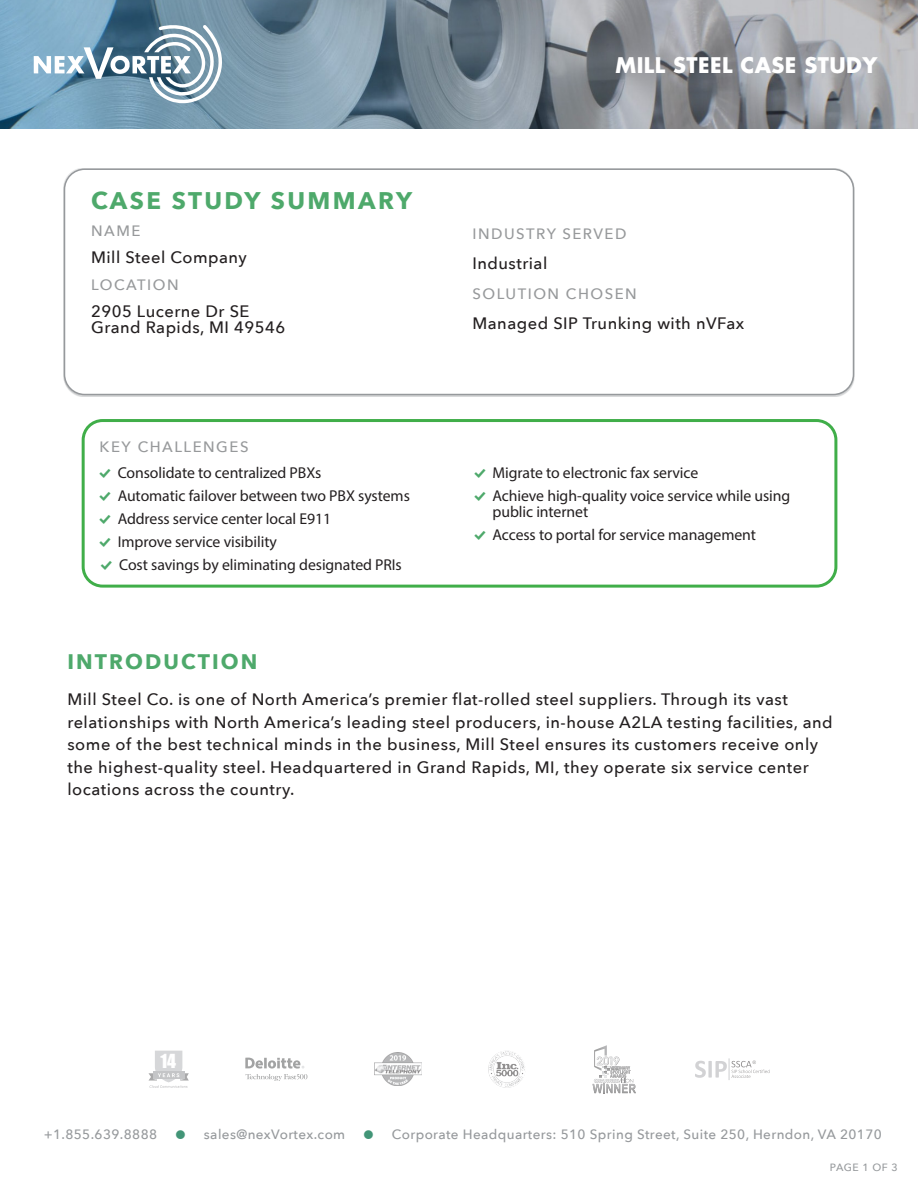
<style>
.page{position:relative;width:918px;height:1188px;background:#fff}
.page>*{position:absolute;margin:0;border:0;box-sizing:border-box;transform-origin:0 0}
.Subhead{font:700 24px "Avenir Next";letter-spacing:.1em;color:#4ea96b}
.t1{font:700 21px "Futura";letter-spacing:.02em;color:#fff}
.Subhead-2{font:700 21px "Avenir Next";letter-spacing:.1em;color:#4ea96b}
.t2{font:17.85px "Impact";color:#fff}
.Body_Text{font:500 16.5px/22.5px "Avenir Next";letter-spacing:.03em;color:#231f20}
.Bullets{font:15.75px/16.5px "Myriad Pro";letter-spacing:-.005em;color:#231f20}
.Subhead-3{font:500 15px "Avenir Next";letter-spacing:.1em;color:#97999b}
.t3{font:500 13.5px "Avenir Next";letter-spacing:.03em;color:#96999c}
.t4{font:500 10.5px "Avenir Next";letter-spacing:.04em;color:#96999c}
.s1{font-family:"Modern Pictograms";color:#4ea96b}
</style>
<div class="page">
<svg style="left:245px;top:1058px;width:62px;height:23px"></svg>
<svg style="left:695px;top:1058px;width:75px;height:22px"></svg>
<img style="left:488px;top:1051px;width:37px;height:37px">
<img style="left:374px;top:1053px;width:47px;height:33px">
<svg style="left:592px;top:1045px;width:44px;height:48px"></svg>
<svg style="left:148px;top:1051px;width:41px;height:37px"></svg>
<img style="left:0;top:0;width:918px;height:128px">
<svg style="left:34px;top:25px;width:190px;height:78px"></svg>
<div style="left:64px;top:168px;width:790px;height:227px;border:2px solid #96999c;border-radius:20px"></div>
<div style="left:82px;top:419px;width:755px;height:169px;border:3px solid #40ae49;border-radius:19px"></div>
<p class="Subhead" style="left:91px;top:186px;width:323px">CASE STUDY SUMMARY</p>
<p class="Subhead-3" style="left:91px;top:221px;width:51px">NAME</p>
<p class="Body_Text" style="left:91px;top:246px;width:157px">Mill Steel Company</p>
<p class="Subhead-3" style="left:91px;top:275px;width:89px">LOCATION</p>
<p class="Body_Text" style="left:91px;top:303px;width:196px;line-height:16.5px">2905 Lucerne Dr SE<br>Grand Rapids, MI 49546</p>
<p class="Subhead-3" style="left:100px;top:437px;width:150px">KEY CHALLENGES</p>
<p class="Bullets" style="left:98px;top:464px;width:225px"><span class="s1">%</span> Consolidate to centralized PBXs</p>
<p class="Bullets" style="left:98px;top:487px;width:313px"><span class="s1">%</span> Automatic failover between two PBX systems</p>
<p class="Bullets" style="left:98px;top:510px;width:235px"><span class="s1">%</span> Address service center local E911</p>
<p class="Bullets" style="left:98px;top:533px;width:180px"><span class="s1">%</span> Improve service visibility</p>
<p class="Bullets" style="left:100px;top:556px;width:304px"><span class="s1">%</span> Cost savings by eliminating designated PRIs</p>
<p class="t1" style="left:616px;top:51px;width:263px">MILL STEEL CASE STUDY</p>
<p class="Subhead-3" style="left:472px;top:224px;width:156px">INDUSTRY SERVED</p>
<p class="Body_Text" style="left:472px;top:252px;width:76px">Industrial</p>
<p class="Subhead-3" style="left:472px;top:284px;width:166px">SOLUTION CHOSEN</p>
<p class="Body_Text" style="left:472px;top:312px;width:273px">Managed SIP Trunking with nVFax</p>
<p class="Bullets" style="left:473px;top:464px;width:227px"><span class="s1">%</span> Migrate to electronic fax service</p>
<p class="Bullets" style="left:493px;top:487px;width:299px;text-indent:-20px"><span class="s1">%</span> Achieve high-quality voice service while using public internet</p>
<p class="Bullets" style="left:473px;top:527px;width:285px"><span class="s1">%</span> Access to portal for service management</p>
<p class="Subhead-2" style="left:68px;top:649px;width:191px">INTRODUCTION</p>
<p class="Body_Text" style="left:68px;top:688px;width:767px">Mill Steel Co. is one of North America’s premier flat-rolled steel suppliers. Through its vast relationships with North America’s leading steel producers, in-house A2LA testing facilities, and some of the best technical minds in the business, Mill Steel ensures its customers receive only the highest-quality steel. Headquartered in Grand Rapids, MI, they operate six service center locations across the country.</p>
<p class="t2" style="left:160px;top:1048px;width:17px">14</p>
<p class="t3" style="left:44px;top:1126px;width:115px">+1.855.639.8888</p>
<p class="t3" style="left:204px;top:1126px;width:143px">sales@nexVortex.com</p>
<p class="t3" style="left:392px;top:1126px;width:491px">Corporate Headquarters: 510 Spring Street, Suite 250, Herndon, VA 20170</p>
<p class="t4" style="left:830px;top:1161px;width:69px">PAGE 1 OF 3</p>
</div>
